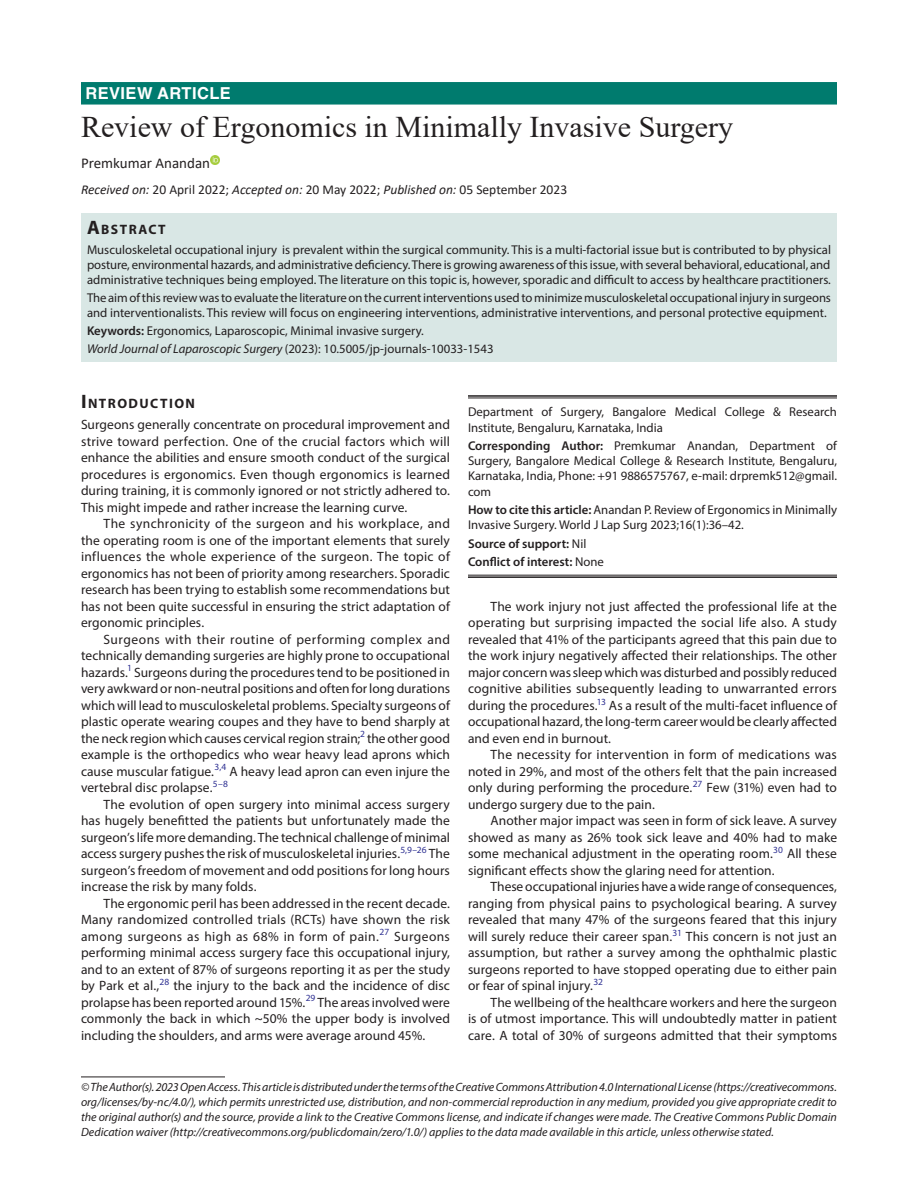
<style>
.page{position:relative;width:918px;height:1188px;background:#fff}
.page>*{position:absolute;margin:0;border:0;box-sizing:border-box;transform-origin:0 0}
.t1{font:30px "Times New Roman";color:#231f20}
.ArticleType{font:700 16.5px "Helvetica LT Std";letter-spacing:.025em;color:#fff}
.AuthorName{font:15px "Calibri";color:#231f20}
.Head-1{font:700 13.65px "Myriad Pro";letter-spacing:.105em;color:#231f20}
.AbstractTitle{font:700 13.65px "Myriad Pro";letter-spacing:.105em;color:#231f20}
.Para-Indent{font:13.5px/16.5px "Myriad Pro";letter-spacing:.005em;color:#231f20;text-align:justify}
.Para-NoIndent{font:13.5px/16.5px "Myriad Pro";color:#231f20;text-align:justify}
.ArticleDate{font:13.5px "Calibri";color:#231f20}
.Abstract-Para-normal{font:12.75px/15px "Myriad Pro";letter-spacing:-.005em;color:#231f20;text-align:justify}
.Corresponding_Author{font:12.75px/15.3px "Myriad Pro";color:#231f20;text-align:justify}
.How_to_Cite{font:12.75px/15.3px "Myriad Pro";color:#231f20}
.Affiliation-first{font:12.75px/15.3px "Myriad Pro";color:#231f20}
.JT_DOI{font:12.75px "Myriad Pro";color:#231f20}
.Keywords{font:12.75px "Myriad Pro";color:#231f20}
.COI{font:600 12.75px "Myriad Pro";color:#231f20}
.Source{font:600 12.75px "Myriad Pro";color:#231f20}
.FootNote{font:italic 12px/15px "Myriad Pro";color:#231f20;text-align:justify}
.s1{font-style:italic}
.s2{font-size:19.5px}
.s3{font-weight:600}
.s4{font-weight:400}
</style>
<div class="page">
<div style="left:81px;top:82px;width:756px;height:23px;background:#007b6e"></div>
<div style="left:81px;top:214px;width:756px;height:25px;background:#d9e7e5"></div>
<div style="left:81px;top:238px;width:756px;height:55px;background:#d9e7e5"></div>
<div style="left:81px;top:286px;width:756px;height:40px;background:#d9e7e5"></div>
<div style="left:81px;top:319px;width:756px;height:25px;background:#d9e7e5"></div>
<div style="left:81px;top:337px;width:756px;height:25px;background:#d9e7e5"></div>
<svg style="left:210px;top:155px;width:9px;height:9px"></svg>
<hr style="left:81px;top:1077px;width:144px;height:1px;background:#231f20">
<hr style="left:468px;top:395px;width:369px;height:2px;background:#231f20">
<hr style="left:468px;top:398px;width:369px;height:1px;background:#231f20">
<hr style="left:468px;top:575px;width:369px;height:1px;background:#231f20">
<hr style="left:468px;top:576px;width:369px;height:2px;background:#231f20">
<p class="ArticleType" style="left:86px;top:83px;width:147px">REVIEW ARTICLE</p>
<p class="t1" style="left:81px;top:106px;width:654px">Review of Ergonomics in Minimally Invasive Surgery</p>
<p class="AuthorName" style="left:81px;top:153px;width:131px">Premkumar Anandan</p>
<p class="ArticleDate" style="left:81px;top:180px;width:488px"><span class="s1">Received on:</span> 20 April 2022; <span class="s1">Accepted on:</span> 20 May 2022; <span class="s1">Published on:</span> 05 September 2023</p>
<p class="AbstractTitle" style="left:87px;top:221px;width:80px"><span class="s2">A</span>BSTRACT</p>
<p class="Abstract-Para-normal" style="left:87px;top:242px;width:746px">Musculoskeletal occupational injury is prevalent within the surgical community. This is a multi-factorial issue but is contributed to by physical posture, environmental hazards, and administrative deficiency. There is growing awareness of this issue, with several behavioral, educational, and administrative techniques being employed. The literature on this topic is, however, sporadic and difficult to access by healthcare practitioners.</p>
<p class="Abstract-Para-normal" style="left:87px;top:290px;width:746px">The aim of this review was to evaluate the literature on the current interventions used to minimize musculoskeletal occupational injury in surgeons and interventionalists. This review will focus on engineering interventions, administrative interventions, and personal protective equipment.</p>
<p class="Keywords" style="left:87px;top:323px;width:338px"><span class="s3">Keywords:</span> Ergonomics, Laparoscopic, Minimal invasive surgery.</p>
<p class="JT_DOI" style="left:87px;top:341px;width:408px"><span class="s1">World Journal of Laparoscopic Surgery</span> (2023): 10.5005/jp-journals-10033-1543</p>
<p class="Head-1" style="left:81px;top:395px;width:116px"><span class="s2">I</span>NTRODUCTION</p>
<p class="Para-NoIndent" style="left:81px;top:416px;width:371px">Surgeons generally concentrate on procedural improvement and strive toward perfection. One of the crucial factors which will enhance the abilities and ensure smooth conduct of the surgical procedures is ergonomics. Even though ergonomics is learned during training, it is commonly ignored or not strictly adhered to.<br>This might impede and rather increase the learning curve.</p>
<p class="Para-Indent" style="left:81px;top:515px;width:371px;text-indent:22px">The synchronicity of the surgeon and his workplace, and the operating room is one of the important elements that surely influences the whole experience of the surgeon. The topic of ergonomics has not been of priority among researchers. Sporadic research has been trying to establish some recommendations but has not been quite successful in ensuring the strict adaptation of ergonomic principles.</p>
<p class="Para-Indent" style="left:81px;top:631px;width:371px;text-indent:22px">Surgeons with their routine of performing complex and technically demanding surgeries are highly prone to occupational hazards.<sup>1</sup> Surgeons during the procedures tend to be positioned in very awkward or non-neutral positions and often for long durations which will lead to musculoskeletal problems. Specialty surgeons of plastic operate wearing coupes and they have to bend sharply at the neck region which causes cervical region strain;<sup>2</sup> the other good example is the orthopedics who wear heavy lead aprons which cause muscular fatigue.<sup>3,4</sup> A heavy lead apron can even injure the vertebral disc prolapse.<sup>5–8</sup></p>
<p class="Para-Indent" style="left:81px;top:796px;width:371px;text-indent:22px">The evolution of open surgery into minimal access surgery has hugely benefitted the patients but unfortunately made the surgeon’s life more demanding. The technical challenge of minimal access surgery pushes the risk of musculoskeletal injuries.<sup>5,9–26</sup> The surgeon’s freedom of movement and odd positions for long hours increase the risk by many folds.</p>
<p class="Para-Indent" style="left:81px;top:895px;width:371px;text-indent:22px">The ergonomic peril has been addressed in the recent decade.<br>Many randomized controlled trials (RCTs) have shown the risk among surgeons as high as 68% in form of pain.<sup>27</sup> Surgeons performing minimal access surgery face this occupational injury, and to an extent of 87% of surgeons reporting it as per the study by Park et al.,<sup>28</sup> the injury to the back and the incidence of disc prolapse has been reported around 15%.<sup>29</sup> The areas involved were commonly the back in which ~50% the upper body is involved including the shoulders, and arms were average around 45%.</p>
<p class="Affiliation-first" style="left:468px;top:404px;width:371px">Department of Surgery, Bangalore Medical College &amp; Research<br>Institute, Bengaluru, Karnataka, India</p>
<p class="Corresponding_Author" style="left:468px;top:438px;width:371px"><span class="s3">Corresponding Author:</span> Premkumar Anandan, Department of Surgery, Bangalore Medical College &amp; Research Institute, Bengaluru, Karnataka, India, Phone: +91 9886575767, e-mail: drpremk512@gmail. com</p>
<p class="How_to_Cite" style="left:468px;top:502px;width:371px"><span class="s3">How to cite this article:</span> Anandan P. Review of Ergonomics in Minimally<br>Invasive Surgery. World J Lap Surg 2023;16(1):36–42.</p>
<p class="Source" style="left:468px;top:535px;width:120px">Source of support: <span class="s4">Nil</span></p>
<p class="COI" style="left:468px;top:554px;width:137px">Conflict of interest: <span class="s4">None</span></p>
<p class="Para-Indent" style="left:468px;top:598px;width:371px;text-indent:22px">The work injury not just affected the professional life at the operating but surprising impacted the social life also. A study revealed that 41% of the participants agreed that this pain due to the work injury negatively affected their relationships. The other major concern was sleep which was disturbed and possibly reduced cognitive abilities subsequently leading to unwarranted errors during the procedures.<sup>13</sup> As a result of the multi-facet influence of occupational hazard, the long-term career would be clearly affected and even end in burnout.</p>
<p class="Para-Indent" style="left:468px;top:746px;width:371px;text-indent:22px">The necessity for intervention in form of medications was noted in 29%, and most of the others felt that the pain increased only during performing the procedure.<sup>27</sup> Few (31%) even had to undergo surgery due to the pain.</p>
<p class="Para-Indent" style="left:468px;top:812px;width:371px;text-indent:22px">Another major impact was seen in form of sick leave. A survey showed as many as 26% took sick leave and 40% had to make some mechanical adjustment in the operating room.<sup>30</sup> All these significant effects show the glaring need for attention.</p>
<p class="Para-Indent" style="left:468px;top:878px;width:370px;text-indent:22px">These occupational injuries have a wide range of consequences, ranging from physical pains to psychological bearing. A survey revealed that many 47% of the surgeons feared that this injury will surely reduce their career span.<sup>31</sup> This concern is not just an assumption, but rather a survey among the ophthalmic plastic surgeons reported to have stopped operating due to either pain or fear of spinal injury.<sup>32</sup></p>
<p class="Para-Indent" style="left:468px;top:994px;width:371px;text-indent:22px">The wellbeing of the healthcare workers and here the surgeon is of utmost importance. This will undoubtedly matter in patient care. A total of 30% of surgeons admitted that their symptoms</p>
<p class="FootNote" style="left:81px;top:1079px;width:758px">© The Author(s). 2023 Open Access. This article is distributed under the terms of the Creative Commons Attribution 4.0 International License (https://creativecommons. org/licenses/by-nc/4.0/), which permits unrestricted use, distribution, and non-commercial reproduction in any medium, provided you give appropriate credit to the original author(s) and the source, provide a link to the Creative Commons license, and indicate if changes were made. The Creative Commons Public Domain Dedication waiver (http://creativecommons.org/publicdomain/zero/1.0/) applies to the data made available in this article, unless otherwise stated.</p>
</div>
